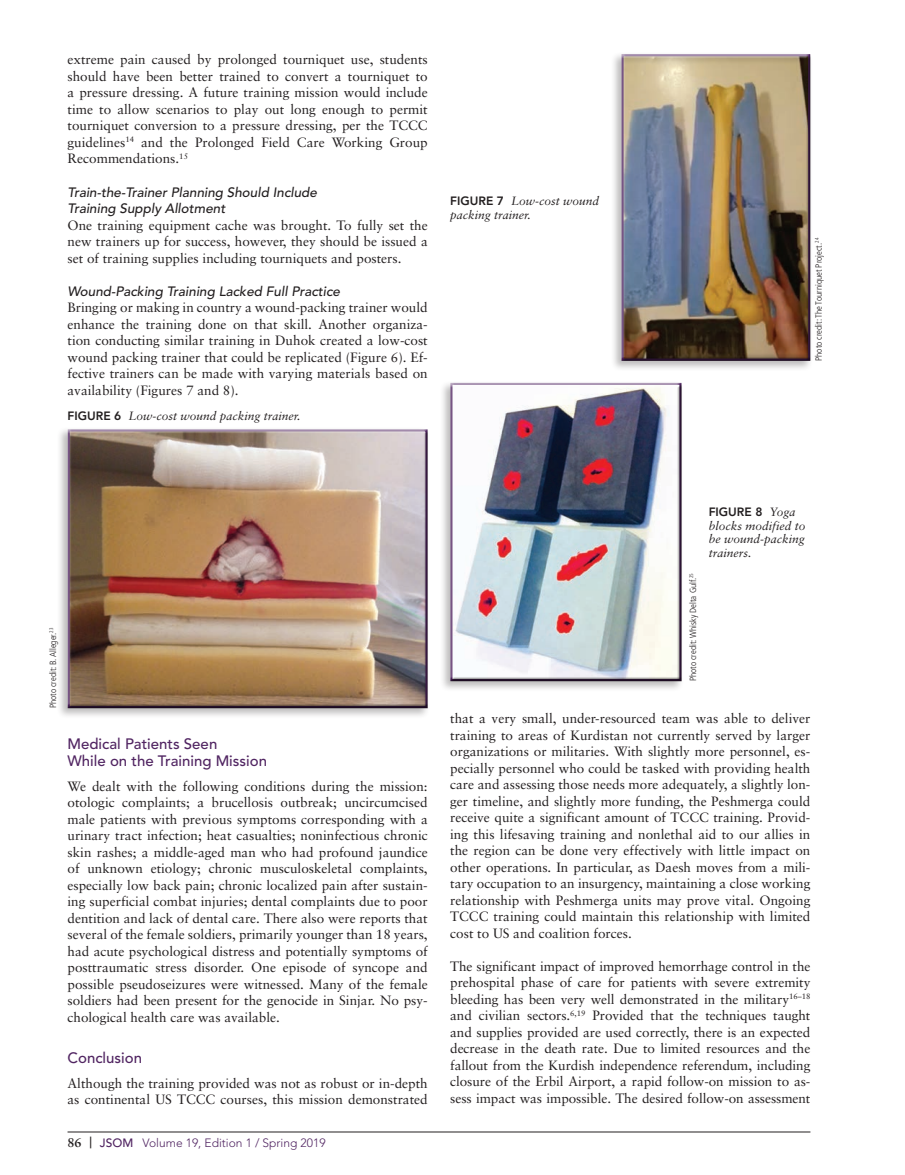
<style>
.page{position:relative;width:905px;height:1175px;background:#fff}
.page>*{position:absolute;margin:0;border:0;box-sizing:border-box;transform-origin:0 0}
.B_head{font:500 15px/16.5px "Avenir";color:#512562}
.Text_with_no_extra_s{font:13.5px/16.5px "Sabon";color:#231f20;text-align:justify}
.Text_with_extra_spac{font:13.5px/16.5px "Sabon";letter-spacing:-.005em;color:#231f20;text-align:justify}
.C_head{font:italic 500 13.5px/16.5px "Avenir";color:#231f20}
.Table___Figure_Title{font:italic 12px/13.5px "Sabon";color:#231f20}
.t1{font:300 12px "Avenir";color:#512562}
.photo_caption_for_te{font:300 condensed 9px "Frutiger";color:#231f20}
.s1{font-family:"Avenir";font-weight:800;font-style:normal}
.s2{font-family:"Sabon";font-weight:700;font-size:12.75px;color:#231f20}
.s3{font-family:"Gotham Condensed";font-weight:500;font-size:13.5px;color:#231f20}
.s4{font-weight:500}
</style>
<div class="page">
<hr style="left:68px;top:1131px;width:742px;height:1px;background:#231f20">
<div style="left:57px;top:427px;width:373px;height:292px;background:#231f20;opacity:.3"></div>
<div style="left:65px;top:429px;width:363px;height:279px;background:#231f20;opacity:.75"></div>
<div style="left:439px;top:380px;width:244px;height:312px;background:#231f20;opacity:.3"></div>
<div style="left:448px;top:382px;width:234px;height:299px;background:#231f20;opacity:.75"></div>
<div style="left:610px;top:52px;width:202px;height:320px;background:#231f20;opacity:.3"></div>
<div style="left:618px;top:54px;width:192px;height:308px;background:#231f20;opacity:.75"></div>
<p class="Text_with_no_extra_s" style="left:68px;top:51px;width:362px">extreme pain caused by prolonged tourniquet use, students should have been better trained to convert a tourniquet to a pressure dressing. A future training mission would include time to allow scenarios to play out long enough to permit tourniquet conversion to a pressure dressing, per the TCCC guidelines<sup>14</sup> and the Prolonged Field Care Working Group Recommendations.<sup>15</sup></p>
<p class="C_head" style="left:68px;top:184px;width:251px">Train-the-Trainer Planning Should Include<br>Training Supply Allotment</p>
<p class="Text_with_no_extra_s" style="left:68px;top:216px;width:362px">One training equipment cache was brought. To fully set the new trainers up for success, however, they should be issued a set of training supplies including tourniquets and posters.</p>
<p class="C_head" style="left:68px;top:283px;width:274px">Wound-Packing Training Lacked Full Practice</p>
<p class="Text_with_no_extra_s" style="left:68px;top:299px;width:362px">Bringing or making in country a wound-packing trainer would enhance the training done on that skill. Another organiza&shy;tion conducting similar training in Duhok created a low-cost wound packing trainer that could be replicated (Figure 6). Ef&shy;fective trainers can be made with varying materials based on availability (Figures 7 and 8).</p>
<p class="Table___Figure_Title" style="left:68px;top:409px;width:234px"><span class="s1">FIGURE 6</span> Low-cost wound packing trainer.</p>
<p class="Table___Figure_Title" style="left:450px;top:194px;width:150px"><span class="s1">FIGURE 7</span> Low-cost wound packing trainer.</p>
<p class="photo_caption_for_te" style="left:813px;top:361px;width:124px;rotate:-90deg">Photo credit: The Tourniquet Project.<sup>24</sup></p>
<p class="photo_caption_for_te" style="left:48px;top:708px;width:82px;rotate:-90deg">Photo credit: B. Alleger.<sup>23</sup></p>
<p class="B_head" style="left:68px;top:736px;width:201px">Medical Patients Seen<br>While on the Training Mission</p>
<p class="Text_with_no_extra_s" style="left:68px;top:777px;width:362px">We dealt with the following conditions during the mission: otologic complaints; a brucellosis outbreak; uncircumcised male patients with previous symptoms corresponding with a urinary tract infection; heat casualties; noninfectious chronic skin rashes; a middle-aged man who had profound jaundice of unknown etiology; chronic musculoskeletal complaints, especially low back pain; chronic localized pain after sustain&shy;ing superficial combat injuries; dental complaints due to poor dentition and lack of dental care. There also were reports that several of the female soldiers, primarily younger than 18 years, had acute psychological distress and potentially symptoms of posttraumatic stress disorder. One episode of syncope and possible pseudoseizures were witnessed. Many of the female soldiers had been present for the genocide in Sinjar. No psy&shy;chological health care was available.</p>
<p class="B_head" style="left:68px;top:1050px;width:76px">Conclusion</p>
<p class="Text_with_no_extra_s" style="left:68px;top:1074px;width:362px">Although the training provided was not as robust or in-depth as continental US TCCC courses, this mission demonstrated</p>
<p class="t1" style="left:68px;top:1136px;width:259px"><span class="s2">86</span> <span class="s3">|</span> <span class="s4">JSOM</span> Volume 19, Edition 1 / Spring 2019</p>
<p class="photo_caption_for_te" style="left:687px;top:681px;width:110px;rotate:-90deg">Photo credit: Whisky Delta Gulf.<sup>25</sup></p>
<p class="Table___Figure_Title" style="left:708px;top:505px;width:98px"><span class="s1">FIGURE 8</span> Yoga blocks modified to be wound-packing trainers.</p>
<p class="Text_with_no_extra_s" style="left:450px;top:710px;width:362px">that a very small, under-resourced team was able to deliver training to areas of Kurdistan not currently served by larger organizations or militaries. With slightly more personnel, es&shy;pecially personnel who could be tasked with providing health care and assessing those needs more adequately, a slightly lon&shy;ger timeline, and slightly more funding, the Peshmerga could receive quite a significant amount of TCCC training. Provid&shy;ing this lifesaving training and nonlethal aid to our allies in the region can be done very effectively with little impact on other operations. In particular, as Daesh moves from a mili&shy;tary occupation to an insurgency, maintaining a close working relationship with Peshmerga units may prove vital. Ongoing TCCC training could maintain this relationship with limited cost to US and coalition forces.</p>
<p class="Text_with_extra_spac" style="left:450px;top:957px;width:362px">The significant impact of improved hemorrhage control in the prehospital phase of care for patients with severe extremity bleeding has been very well demonstrated in the military<sup>16–18 </sup>and civilian sectors.<sup>6,19</sup> Provided that the techniques taught and supplies provided are used correctly, there is an expected decrease in the death rate. Due to limited resources and the fallout from the Kurdish independence referendum, including closure of the Erbil Airport, a rapid follow-on mission to as&shy;sess impact was impossible. The desired follow-on assessment</p>
</div>
